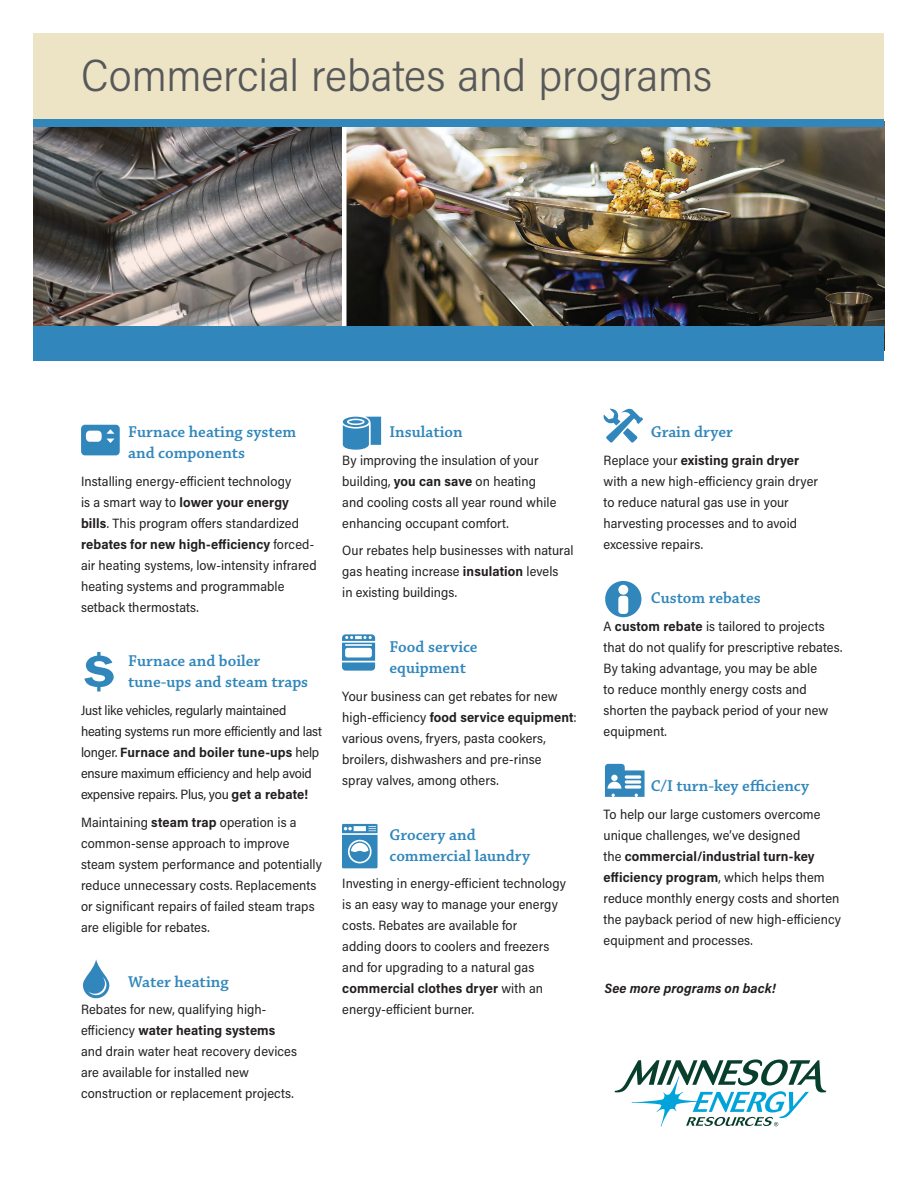
<style>
.page{position:relative;width:918px;height:1188px;background:#fff}
.page>*{position:absolute;margin:0;border:0;box-sizing:border-box;transform-origin:0 0}
.t1{font:300 45px "Acumin Pro Semi Cond";letter-spacing:-.005em;color:#57585a}
.t2{font:600 16.5px/21px "Chaparral Pro";color:#3187bb}
.t3{font:13.5px/21px "Acumin Pro Semi Cond";letter-spacing:.005em;color:#231f20}
.t4{font:13.5px/21px "Acumin Pro Semi Cond";letter-spacing:-.015em;color:#231f20}
.t5{font:italic 700 13.5px "Acumin Pro Semi Cond";letter-spacing:.01em;color:#231f20}
.s1{font-weight:700}
</style>
<div class="page">
<img style="left:34px;top:126px;width:308px;height:200px">
<img style="left:346px;top:126px;width:538px;height:200px">
<div style="left:34px;top:34px;width:850px;height:89px;background:#ede4c5"></div>
<div style="left:34px;top:326px;width:850px;height:35px;background:#3187bb"></div>
<svg style="left:615px;top:1059px;width:211px;height:68px"></svg>
<svg style="left:81px;top:425px;width:39px;height:30px"></svg>
<svg style="left:343px;top:417px;width:38px;height:33px"></svg>
<svg style="left:84px;top:652px;width:30px;height:40px"></svg>
<svg style="left:342px;top:634px;width:33px;height:37px"></svg>
<svg style="left:603px;top:408px;width:40px;height:35px"></svg>
<svg style="left:605px;top:581px;width:36px;height:36px"></svg>
<div style="left:34px;top:119px;width:850px;height:7px;background:#3187bb"></div>
<svg style="left:83px;top:959px;width:26px;height:39px"></svg>
<svg style="left:342px;top:824px;width:36px;height:44px;background:#66a6cc"></svg>
<svg style="left:605px;top:764px;width:40px;height:33px"></svg>
<h1 class="t1" style="left:81px;top:45px;width:633px">Commercial rebates and programs</h1>
<p class="t2" style="left:128px;top:422px;width:169px">Furnace heating system and components</p>
<p class="t3" style="left:81px;top:470px;width:237px">Installing energy-efficient technology<br>is a smart way to <span class="s1">lower your energy bills</span>. This program offers standardized <span class="s1">rebates for new high-efficiency</span> forced&shy;air heating systems, low-intensity infrared heating systems and programmable setback thermostats.</p>
<p class="t2" style="left:128px;top:651px;width:182px">Furnace and boiler tune-ups and steam traps</p>
<p class="t4" style="left:81px;top:699px;width:243px">Just like vehicles, regularly maintained heating systems run more efficiently and last longer. <span class="s1">Furnace and boiler tune-ups</span> help ensure maximum efficiency and help avoid expensive repairs. Plus, you <span class="s1">get a rebate!</span></p>
<p class="t3" style="left:81px;top:811px;width:242px">Maintaining <span class="s1">steam trap</span> operation is a common-sense approach to improve steam system performance and potentially reduce unnecessary costs. Replacements or significant repairs of failed steam traps are eligible for rebates.</p>
<p class="t2" style="left:128px;top:971px;width:102px">Water heating</p>
<p class="t3" style="left:81px;top:999px;width:218px">Rebates for new, qualifying high&shy;efficiency <span class="s1">water heating systems </span>and drain water heat recovery devices are available for installed new construction or replacement projects.</p>
<p class="t2" style="left:390px;top:422px;width:75px">Insulation</p>
<p class="t3" style="left:342px;top:449px;width:216px">By improving the insulation of your building, <span class="s1">you can save</span> on heating and cooling costs all year round while enhancing occupant comfort.</p>
<p class="t3" style="left:342px;top:540px;width:233px">Our rebates help businesses with natural gas heating increase <span class="s1">insulation</span> levels<br>in existing buildings.</p>
<p class="t2" style="left:390px;top:637px;width:90px">Food service equipment</p>
<p class="t3" style="left:342px;top:685px;width:236px">Your business can get rebates for new high-efficiency <span class="s1">food service equipment</span>: various ovens, fryers, pasta cookers, broilers, dishwashers and pre-rinse<br>spray valves, among others.</p>
<p class="t2" style="left:390px;top:824px;width:142px">Grocery and commercial laundry</p>
<p class="t3" style="left:342px;top:873px;width:225px">Investing in energy-efficient technology is an easy way to manage your energy costs. Rebates are available for<br>adding doors to coolers and freezers and for upgrading to a natural gas <span class="s1">commercial clothes dryer</span> with an energy-efficient burner.</p>
<p class="t2" style="left:651px;top:422px;width:84px">Grain dryer</p>
<p class="t3" style="left:604px;top:449px;width:216px">Replace your <span class="s1">existing grain dryer </span>with a new high-efficiency grain dryer to reduce natural gas use in your harvesting processes and to avoid excessive repairs.</p>
<p class="t2" style="left:651px;top:588px;width:111px">Custom rebates</p>
<p class="t3" style="left:604px;top:615px;width:240px">A <span class="s1">custom rebate</span> is tailored to projects that do not qualify for prescriptive rebates.<br>By taking advantage, you may be able<br>to reduce monthly energy costs and shorten the payback period of your new equipment.</p>
<p class="t2" style="left:651px;top:776px;width:160px">C/I turn-key efficiency</p>
<p class="t3" style="left:604px;top:803px;width:239px">To help our large customers overcome unique challenges, we’ve designed<br>the <span class="s1">commercial/industrial turn-key efficiency program</span>, which helps them reduce monthly energy costs and shorten the payback period of new high-efficiency equipment and processes.</p>
<p class="t5" style="left:604px;top:978px;width:173px">See more programs on back!</p>
</div>
